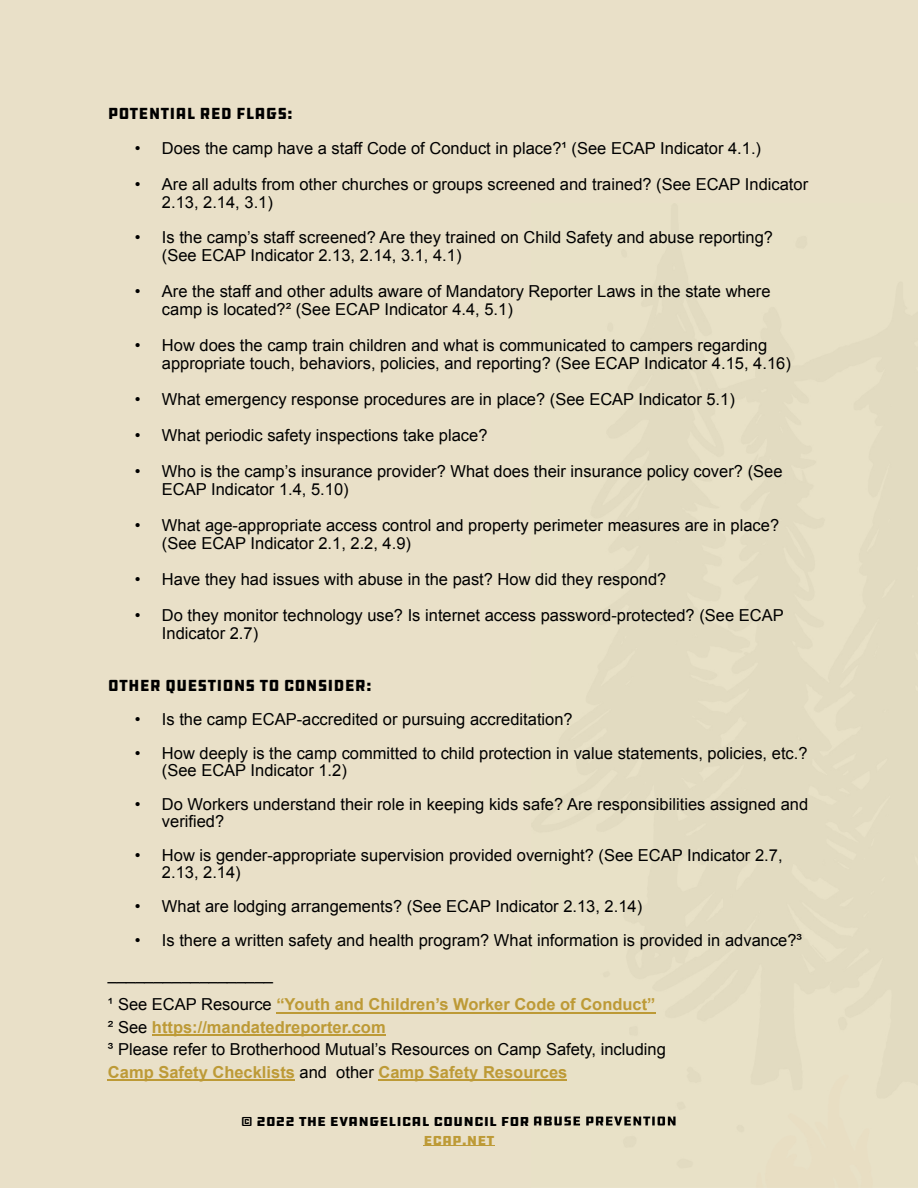
<style>
.page{position:relative;width:918px;height:1188px;background:#e9e0c8}
.page>*{position:absolute;margin:0;border:0;box-sizing:border-box;transform-origin:0 0}
.t1{font:16.5px/18px "Arial";color:#000}
.t2{font:700 16.5px/22.5px "Arial";color:#bd9a36}
.t3{font:16.5px "DDC Hardware";color:#000}
.t4{font:13.35px "DDC Hardware";color:#000;scale:1.11 1}
.t5{font:13.35px "DDC Hardware";color:#bd9a36;scale:1.11 1}
.s1{font-weight:400;color:#000}
</style>
<div class="page">
<hr style="left:423px;top:1145px;width:72px;height:1px;background:#bd9a36">
<hr style="left:276px;top:1012px;width:380px;height:2px;background:#bd9a36">
<hr style="left:152px;top:1035px;width:234px;height:1px;background:#bd9a36">
<hr style="left:108px;top:1080px;width:187px;height:1px;background:#bd9a36">
<hr style="left:378px;top:1080px;width:189px;height:1px;background:#bd9a36">
<p class="t3" style="left:108px;top:106px;width:187px">POTENTIAL RED FLAGS:</p>
<p class="t1" style="left:135px;top:140px;width:628px">• Does the camp have a staff Code of Conduct in place?¹ (See ECAP Indicator 4.1.)</p>
<p class="t1" style="left:162px;top:176px;width:648px;text-indent:-27px">• Are all adults from other churches or groups screened and trained? (See ECAP Indicator<br>2.13, 2.14, 3.1)</p>
<p class="t1" style="left:162px;top:229px;width:613px;text-indent:-27px">• Is the camp’s staff screened? Are they trained on Child Safety and abuse reporting? (See ECAP Indicator 2.13, 2.14, 3.1, 4.1)</p>
<p class="t1" style="left:162px;top:283px;width:610px;text-indent:-27px">• Are the staff and other adults aware of Mandatory Reporter Laws in the state where camp is located?² (See ECAP Indicator 4.4, 5.1)</p>
<p class="t1" style="left:162px;top:337px;width:630px;text-indent:-27px">• How does the camp train children and what is communicated to campers regarding appropriate touch, behaviors, policies, and reporting? (See ECAP Indicator 4.15, 4.16)</p>
<p class="t1" style="left:135px;top:391px;width:601px">• What emergency response procedures are in place? (See ECAP Indicator 5.1)</p>
<p class="t1" style="left:135px;top:427px;width:354px">• What periodic safety inspections take place?</p>
<p class="t1" style="left:162px;top:463px;width:622px;text-indent:-27px">• Who is the camp’s insurance provider? What does their insurance policy cover? (See<br>ECAP Indicator 1.4, 5.10)</p>
<p class="t1" style="left:162px;top:517px;width:619px;text-indent:-27px">• What age-appropriate access control and property perimeter measures are in place? (See ECAP Indicator 2.1, 2.2, 4.9)</p>
<p class="t1" style="left:135px;top:571px;width:533px">• Have they had issues with abuse in the past? How did they respond?</p>
<p class="t1" style="left:162px;top:607px;width:623px;text-indent:-27px">• Do they monitor technology use? Is internet access password-protected? (See ECAP<br>Indicator 2.7)</p>
<p class="t3" style="left:108px;top:678px;width:265px">OTHER QUESTIONS TO CONSIDER:</p>
<p class="t1" style="left:135px;top:711px;width:439px">• Is the camp ECAP-accredited or pursuing accreditation?</p>
<p class="t1" style="left:162px;top:746px;width:647px;line-height:17.1px;text-indent:-27px">• How deeply is the camp committed to child protection in value statements, policies, etc.? (See ECAP Indicator 1.2)</p>
<p class="t1" style="left:162px;top:797px;width:648px;line-height:17.1px;text-indent:-27px">• Do Workers understand their role in keeping kids safe? Are responsibilities assigned and verified?</p>
<p class="t1" style="left:162px;top:848px;width:622px;line-height:17.1px;text-indent:-27px">• How is gender-appropriate supervision provided overnight? (See ECAP Indicator 2.7,<br>2.13, 2.14)</p>
<p class="t1" style="left:135px;top:899px;width:509px">• What are lodging arrangements? (See ECAP Indicator 2.13, 2.14)</p>
<p class="t1" style="left:108px;top:925px;width:696px;line-height:34px;text-indent:27px">• Is there a written safety and health program? What information is provided in advance?³ __________________</p>
<p class="t2" style="left:108px;top:995px;width:559px"><span class="s1">¹ See ECAP Resource</span> “Youth and Children’s Worker Code of Conduct”<br><span class="s1">² See</span> https://mandatedreporter.com<br><span class="s1">³ Please refer to Brotherhood Mutual’s Resources on Camp Safety, including </span>Camp Safety Checklists <span class="s1">and other</span> Camp Safety Resources</p>
<p class="t4" style="left:241px;top:1115px;width:395px">© 2022 THE EVANGELICAL COUNCIL FOR ABUSE PREVENTION</p>
<p class="t5" style="left:423px;top:1134px;width:66px">ECAP.NET</p>
</div>
